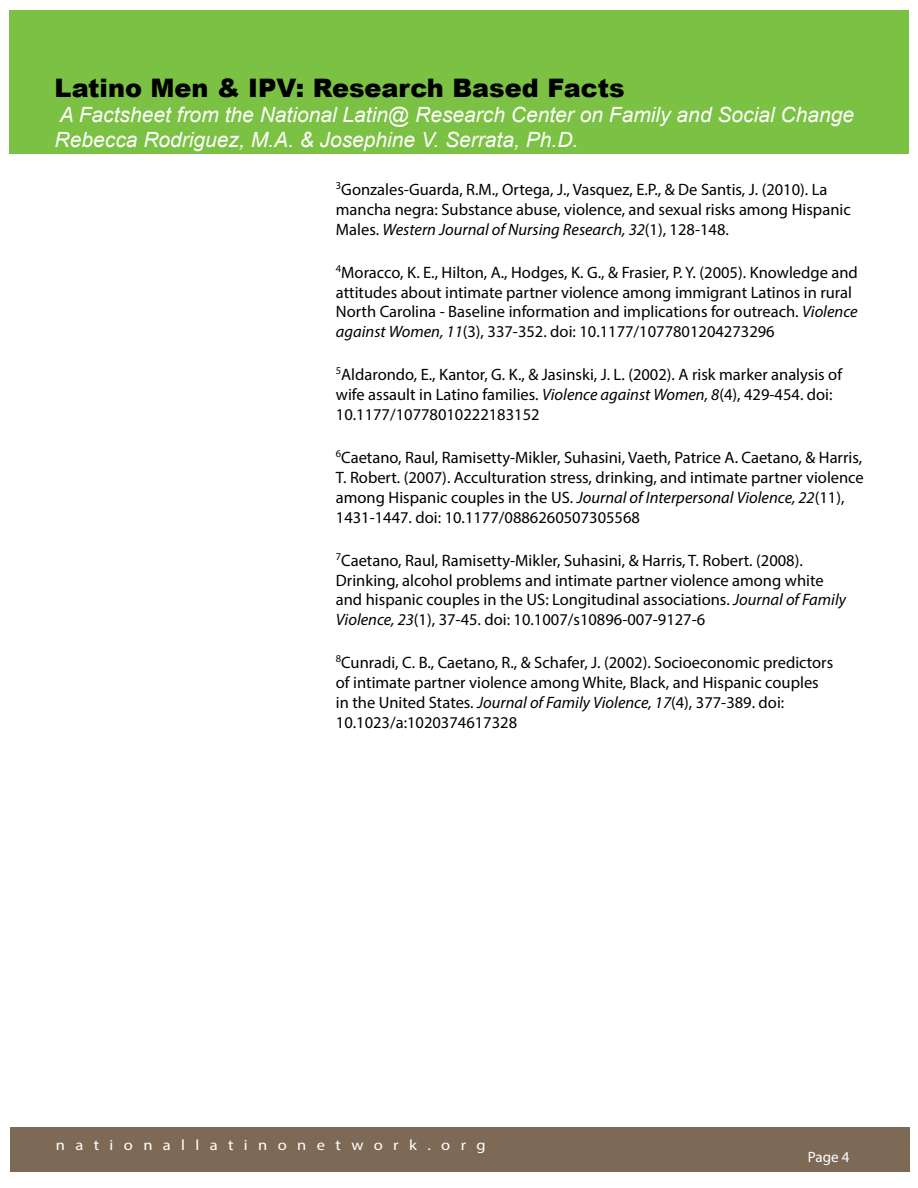
<style>
.page{position:relative;width:918px;height:1188px;background:#fff}
.page>*{position:absolute;margin:0;border:0;box-sizing:border-box;transform-origin:0 0}
.t1{font:900 25.5px "Arial";color:#000}
.t2{font:italic 21px/25.2px "Arial";color:#fff}
.t3{font:16.5px/19.8px "Myriad Pro";color:#000}
.t4{font:15px "Myriad Pro";letter-spacing:.63em;color:#fff;scale:1.1 1}
.t5{font:15px "Myriad Pro";letter-spacing:.63em;color:#fff}
.s1{font-style:italic}
</style>
<div class="page">
<div style="left:10px;top:10px;width:899px;height:144px;background:#7bc143"></div>
<div style="left:10px;top:1127px;width:900px;height:45px;background:#7d6a56"></div>
<h1 class="t1" style="left:55px;top:69px;width:572px">Latino Men &amp; IPV: Research Based Facts</h1>
<p class="t2" style="left:55px;top:102px;width:801px">A Factsheet from the National Latin@ Research Center on Family and Social Change<br>Rebecca Rodriguez, M.A. &amp; Josephine V. Serrata, Ph.D.</p>
<p class="t3" style="left:336px;top:179px;width:516px"><sup>3</sup>Gonzales-Guarda, R.M., Ortega, J., Vasquez, E.P., &amp; De Santis, J. (2010). La mancha negra: Substance abuse, violence, and sexual risks among Hispanic<br>Males. <span class="s1">Western Journal of Nursing Research, 32</span>(1), 128-148.</p>
<p class="t3" style="left:336px;top:262px;width:524px"><sup>4</sup>Moracco, K. E., Hilton, A., Hodges, K. G., &amp; Frasier, P. Y. (2005). Knowledge and attitudes about intimate partner violence among immigrant Latinos in rural North Carolina - Baseline information and implications for outreach. <span class="s1">Violence against Women, 11</span>(3), 337-352. doi: 10.1177/1077801204273296</p>
<p class="t3" style="left:336px;top:365px;width:508px"><sup>5</sup>Aldarondo, E., Kantor, G. K., &amp; Jasinski, J. L. (2002). A risk marker analysis of wife assault in Latino families. <span class="s1">Violence against Women, 8</span>(4), 429-454. doi:<br>10.1177/10778010222183152</p>
<p class="t3" style="left:336px;top:447px;width:530px"><sup>6</sup>Caetano, Raul, Ramisetty-Mikler, Suhasini, Vaeth, Patrice A. Caetano, &amp; Harris, T. Robert. (2007). Acculturation stress, drinking, and intimate partner violence among Hispanic couples in the US. <span class="s1">Journal of Interpersonal Violence, 22</span>(11), 1431-1447. doi: 10.1177/0886260507305568</p>
<p class="t3" style="left:336px;top:550px;width:512px"><sup>7</sup>Caetano, Raul, Ramisetty-Mikler, Suhasini, &amp; Harris, T. Robert. (2008).<br>Drinking, alcohol problems and intimate partner violence among white and hispanic couples in the US: Longitudinal associations. <span class="s1">Journal of Family Violence, 23</span>(1), 37-45. doi: 10.1007/s10896-007-9127-6</p>
<p class="t3" style="left:336px;top:653px;width:499px"><sup>8</sup>Cunradi, C. B., Caetano, R., &amp; Schafer, J. (2002). Socioeconomic predictors of intimate partner violence among White, Black, and Hispanic couples in the United States. <span class="s1">Journal of Family Violence, 17</span>(4), 377-389. doi:<br>10.1023/a:1020374617328</p>
<p class="t4" style="left:56px;top:1136px;width:392px">nationallatinonetwork.org</p>
<p class="t5" style="left:808px;top:1148px;width:43px">Page 4</p>
</div>
